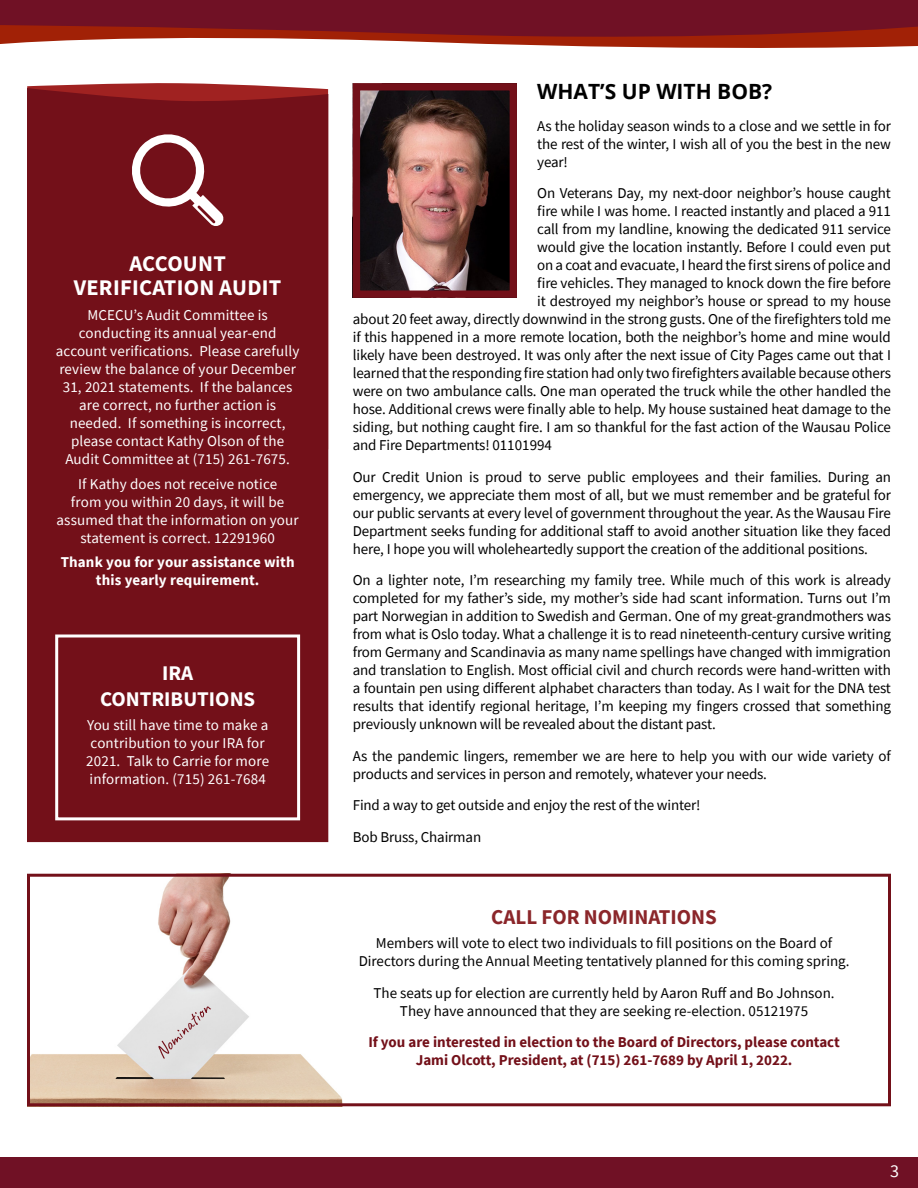
<style>
.page{position:relative;width:918px;height:1188px;background:#fff}
.page>*{position:absolute;margin:0;border:0;box-sizing:border-box;transform-origin:0 0}
.t1{font:22.5px/24px "Source Sans Variable";letter-spacing:.01em;color:#fff;text-align:center}
.t2{font:700 21px "Source Sans Pro";color:#8b262a}
.t3{font:700 21px "Open Sans";color:#000}
.t4{font:21px/25.2px "Source Sans Variable";color:#fff;text-align:center}
.t5{font:18px "Source Sans Pro";color:#fff}
.t6{font:15px/18px "Source Sans Pro";letter-spacing:-.01em;color:#000;text-align:justify}
.t7{font:15px/18px "Source Sans Pro";letter-spacing:.01em;color:#fff;text-align:center}
.t8{font:700 15px/18px "Source Sans Pro";color:#731019;text-align:center}
.t9{font:700 15px/18px "Source Sans Pro";letter-spacing:.01em;color:#fff;text-align:center}
</style>
<div class="page">
<div style="left:0;top:1158px;width:918px;height:30px;background:#701125"></div>
<svg style="left:0;top:43px;width:918px;height:5px"></svg>
<svg style="left:0;top:0;width:918px;height:43px;background:#801d26"></svg>
<img style="left:361px;top:91px;width:148px;height:199px">
<div style="left:353px;top:83px;width:164px;height:215px;border:7px solid #731019"></div>
<img style="left:31px;top:878px;width:312px;height:224px">
<div style="left:27px;top:874px;width:864px;height:232px;border:3px solid #731019"></div>
<svg style="left:158px;top:1007px;width:53px;height:52px;background:#dad3d4"></svg>
<div style="left:27px;top:88px;width:301px;height:754px;background:#731019"></div>
<div style="left:55px;top:634px;width:245px;height:186px;background:#731019;border:3px solid #fff"></div>
<svg style="left:128px;top:131px;width:96px;height:96px"></svg>
<p class="t1" style="left:74px;top:252px;width:209px">ACCOUNT<br>VERIFICATION AUDIT</p>
<p class="t7" style="left:56px;top:306px;width:245px">MCECU’s Audit Committee is conducting its annual year-end account verifications. Please carefully review the balance of your December 31, 2021 statements. If the balances are correct, no further action is needed. If something is incorrect, please contact Kathy Olson of the Audit Committee at (715) 261-7675.</p>
<p class="t7" style="left:57px;top:475px;width:244px">If Kathy does not receive notice<br>from you within 20 days, it will be assumed that the information on your statement is correct. 12291960</p>
<p class="t9" style="left:61px;top:553px;width:235px">Thank you for your assistance with this yearly requirement.</p>
<p class="t4" style="left:100px;top:661px;width:157px">IRA<br>CONTRIBUTIONS</p>
<p class="t7" style="left:86px;top:716px;width:184px;text-align:left">You still have time to make a contribution to your IRA for<br>2021. Talk to Carrie for more information. (715) 261-7684</p>
<p class="t3" style="left:537px;top:77px;width:237px">WHAT’S UP WITH BOB?</p>
<p class="t6" style="left:537px;top:117px;width:355px">As the holiday season winds to a close and we settle in for the rest of the winter, I wish all of you the best in the new year!</p>
<p class="t6" style="left:537px;top:184px;width:355px">On Veterans Day, my next-door neighbor’s house caught</p>
<p class="t6" style="left:537px;top:202px;width:355px">fire while I was home. I reacted instantly and placed a 911</p>
<p class="t6" style="left:537px;top:220px;width:355px">call from my landline, knowing the dedicated 911 service</p>
<p class="t6" style="left:537px;top:238px;width:355px">would give the location instantly. Before I could even put</p>
<p class="t6" style="left:537px;top:256px;width:355px">on a coat and evacuate, I heard the first sirens of police and</p>
<p class="t6" style="left:537px;top:274px;width:355px">fire vehicles. They managed to knock down the fire before</p>
<p class="t6" style="left:537px;top:292px;width:355px">it destroyed my neighbor’s house or spread to my house</p>
<p class="t6" style="left:353px;top:310px;width:540px">about 20 feet away, directly downwind in the strong gusts. One of the firefighters told me</p>
<p class="t6" style="left:353px;top:328px;width:540px">if this happened in a more remote location, both the neighbor’s home and mine would</p>
<p class="t6" style="left:353px;top:346px;width:540px">likely have been destroyed. It was only after the next issue of City Pages came out that I</p>
<p class="t6" style="left:353px;top:364px;width:540px">learned that the responding fire station had only two firefighters available because others</p>
<p class="t6" style="left:353px;top:382px;width:540px">were on two ambulance calls. One man operated the truck while the other handled the</p>
<p class="t6" style="left:353px;top:400px;width:540px">hose. Additional crews were finally able to help. My house sustained heat damage to the</p>
<p class="t6" style="left:353px;top:418px;width:540px">siding, but nothing caught fire. I am so thankful for the fast action of the Wausau Police</p>
<p class="t6" style="left:353px;top:436px;width:201px">and Fire Departments! 01101994</p>
<p class="t6" style="left:353px;top:468px;width:540px">Our Credit Union is proud to serve public employees and their families. During an emergency, we appreciate them most of all, but we must remember and be grateful for our public servants at every level of government throughout the year. As the Wausau Fire Department seeks funding for additional staff to avoid another situation like they faced here, I hope you will wholeheartedly support the creation of the additional positions.</p>
<p class="t6" style="left:353px;top:571px;width:540px">On a lighter note, I’m researching my family tree. While much of this work is already completed for my father’s side, my mother’s side had scant information. Turns out I’m part Norwegian in addition to Swedish and German. One of my great-grandmothers was from what is Oslo today. What a challenge it is to read nineteenth-century cursive writing from Germany and Scandinavia as many name spellings have changed with immigration and translation to English. Most official civil and church records were hand-written with a fountain pen using different alphabet characters than today. As I wait for the DNA test results that identify regional heritage, I’m keeping my fingers crossed that something previously unknown will be revealed about the distant past.</p>
<p class="t6" style="left:353px;top:747px;width:540px">As the pandemic lingers, remember we are here to help you with our wide variety of products and services in person and remotely, whatever your needs.</p>
<p class="t6" style="left:353px;top:796px;width:349px">Find a way to get outside and enjoy the rest of the winter!</p>
<p class="t6" style="left:353px;top:828px;width:130px">Bob Bruss, Chairman</p>
<p class="t2" style="left:491px;top:902px;width:227px">CALL FOR NOMINATIONS</p>
<p class="t6" style="left:359px;top:934px;width:492px;text-align:center">Members will vote to elect two individuals to fill positions on the Board of<br>Directors during the Annual Meeting tentatively planned for this coming spring.</p>
<p class="t6" style="left:374px;top:984px;width:462px;text-align:center">The seats up for election are currently held by Aaron Ruff and Bo Johnson.<br>They have announced that they are seeking re-election. 05121975</p>
<p class="t8" style="left:368px;top:1033px;width:473px">If you are interested in election to the Board of Directors, please contact<br>Jami Olcott, President, at (715) 261-7689 by April 1, 2022.</p>
<p class="t5" style="left:890px;top:1159px;width:10px">3</p>
</div>
